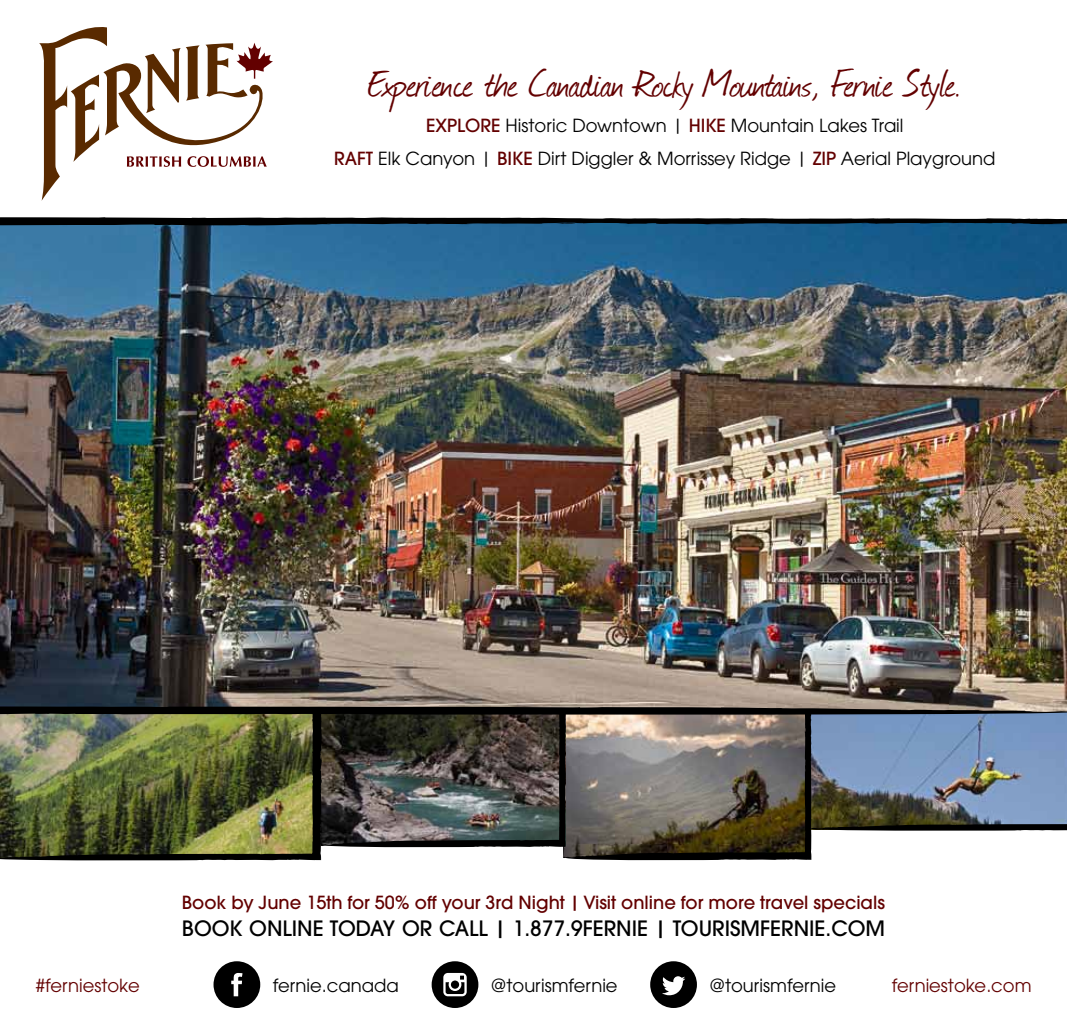
<style>
.page{position:relative;width:1067px;height:1026px;background:#fff}
.page>*{position:absolute;margin:0;border:0;box-sizing:border-box;transform-origin:0 0}
.t1{font:45px "Journal";color:#630000}
.t2{font:500 21px "Avant Garde";color:#000}
.t3{font:18px/33px "Avant Garde";color:#000;text-align:center}
.t4{font:500 18px "Avant Garde";color:#630000}
.t5{font:18px "Avant Garde";color:#630000}
.s1{font-weight:500;color:#630000}
</style>
<div class="page">
<img style="left:811px;top:715px;width:255px;height:116px">
<img style="left:563px;top:715px;width:248px;height:145px">
<img style="left:0;top:715px;width:321px;height:145px">
<svg style="left:318px;top:715px;width:247px;height:132px;background:#474642"></svg>
<svg style="left:319px;top:762px;width:4px;height:8px"></svg>
<svg style="left:39px;top:27px;width:234px;height:174px"></svg>
<div style="left:213px;top:961px;width:47px;height:47px;background:#000;border-radius:50%"></div>
<svg style="left:231px;top:973px;width:11px;height:23px"></svg>
<div style="left:431px;top:961px;width:47px;height:47px;background:#000;border-radius:50%"></div>
<svg style="left:443px;top:973px;width:23px;height:23px"></svg>
<div style="left:650px;top:961px;width:47px;height:47px;background:#000;border-radius:50%"></div>
<svg style="left:662px;top:976px;width:23px;height:19px"></svg>
<img style="left:0;top:217px;width:1066px;height:498px">
<svg style="left:794px;top:218px;width:16px;height:7px"></svg>
<h1 class="t1" style="left:368px;top:53px;width:595px">Experience the Canadian Rocky Mountains, Fernie Style.</h1>
<p class="t3" style="left:334px;top:109px;width:662px"><span class="s1">EXPLORE</span> Historic Downtown | <span class="s1">HIKE</span> Mountain Lakes Trail<br><span class="s1">RAFT</span> Elk Canyon | <span class="s1">BIKE</span> Dirt Diggler &amp; Morrissey Ridge | <span class="s1">ZIP</span> Aerial Playground</p>
<p class="t4" style="left:182px;top:892px;width:704px">Book by June 15th for 50% off your 3rd Night | Visit online for more travel specials</p>
<p class="t2" style="left:182px;top:916px;width:705px">BOOK ONLINE TODAY OR CALL | 1.877.9FERNIE | TOURISMFERNIE.COM</p>
<p class="t3" style="left:273px;top:969px;width:127px">fernie.canada</p>
<p class="t3" style="left:491px;top:969px;width:128px">@tourismfernie</p>
<p class="t3" style="left:709px;top:969px;width:128px">@tourismfernie</p>
<p class="t5" style="left:35px;top:974px;width:106px">#ferniestoke</p>
<p class="t5" style="left:891px;top:974px;width:141px">ferniestoke.com</p>
</div>
